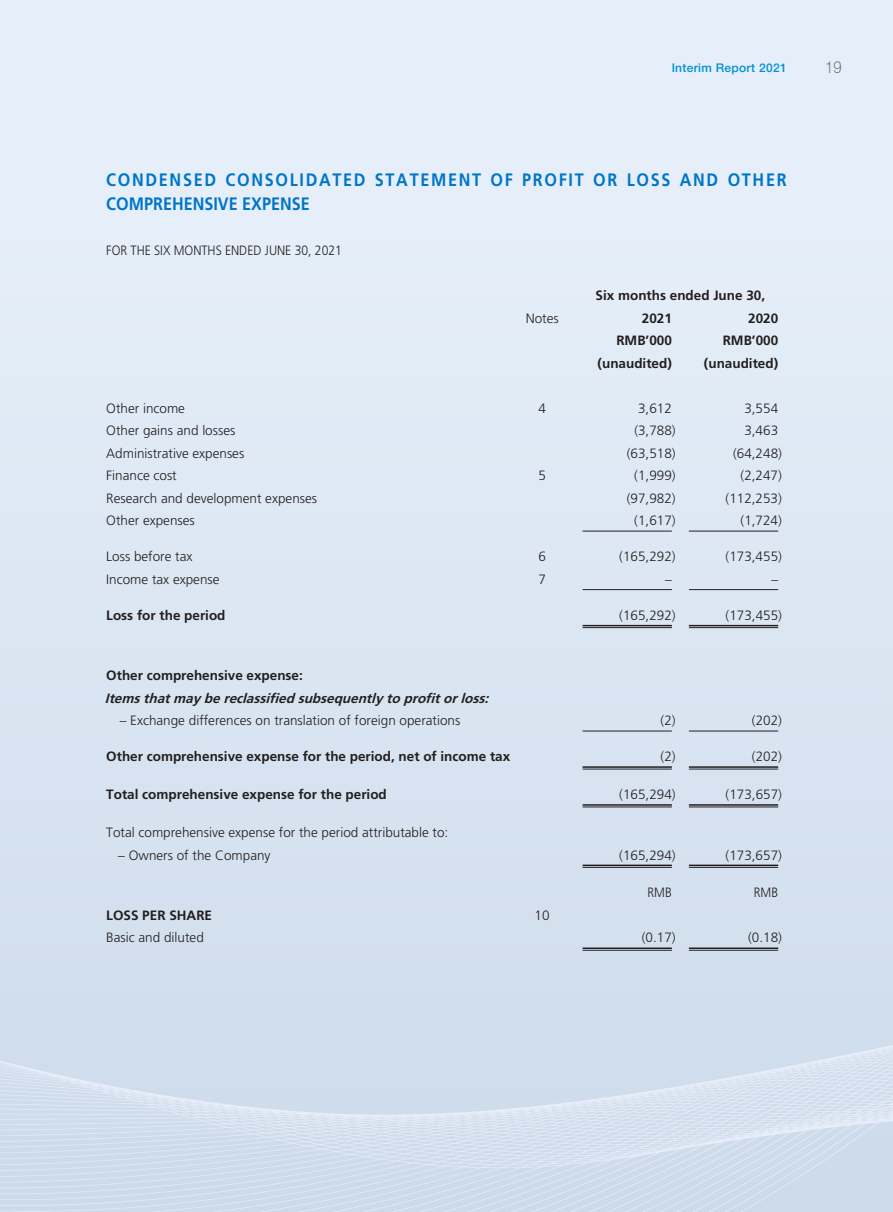
<style>
.page{position:relative;width:893px;height:1212px;background:#dae9f7}
.page>*{position:absolute;margin:0;border:0;box-sizing:border-box;transform-origin:0 0}
.t1{font:700 18px/24px "Frutiger LT Std";letter-spacing:.105em;color:#0076c8;scale:.9 1}
.t2{font:300 16.5px "Helvetica Neue LT Std";color:#76787b;scale:.9 1}
.t3{font:300 13.5px "Frutiger LT Std";color:#231f20}
.t4{font:700 13.5px "Frutiger LT Std";color:#231f20}
.t5{font:italic 700 13.5px "Frutiger LT Std";color:#231f20}
.t6{font:300 13.5px "Frutiger LT Std";color:#231f20;scale:.9 1}
.t7{font:500 12px "Helvetica Neue LT Std";letter-spacing:.025em;color:#0090d4}
</style>
<div class="page">
<hr style="left:583px;top:531px;width:89px;height:1px;background:#231f20">
<hr style="left:689px;top:531px;width:89px;height:1px;background:#231f20">
<hr style="left:583px;top:589px;width:89px;height:1px;background:#231f20">
<hr style="left:689px;top:589px;width:89px;height:1px;background:#231f20">
<hr style="left:583px;top:625px;width:89px;height:1px;background:#231f20">
<hr style="left:583px;top:627px;width:89px;height:1px;background:#231f20">
<hr style="left:689px;top:625px;width:89px;height:1px;background:#231f20">
<hr style="left:689px;top:627px;width:89px;height:1px;background:#231f20">
<hr style="left:583px;top:731px;width:89px;height:1px;background:#231f20">
<hr style="left:689px;top:731px;width:89px;height:1px;background:#231f20">
<hr style="left:583px;top:766px;width:89px;height:2px;background:#231f20">
<hr style="left:583px;top:769px;width:89px;height:1px;background:#231f20">
<hr style="left:689px;top:766px;width:89px;height:2px;background:#231f20">
<hr style="left:689px;top:769px;width:89px;height:1px;background:#231f20">
<hr style="left:583px;top:804px;width:89px;height:2px;background:#231f20">
<hr style="left:583px;top:807px;width:89px;height:1px;background:#231f20">
<hr style="left:689px;top:804px;width:89px;height:2px;background:#231f20">
<hr style="left:689px;top:807px;width:89px;height:1px;background:#231f20">
<hr style="left:583px;top:864px;width:89px;height:2px;background:#231f20">
<hr style="left:583px;top:867px;width:89px;height:1px;background:#231f20">
<hr style="left:689px;top:864px;width:89px;height:2px;background:#231f20">
<hr style="left:689px;top:867px;width:89px;height:1px;background:#231f20">
<hr style="left:583px;top:947px;width:89px;height:2px;background:#231f20">
<hr style="left:583px;top:950px;width:89px;height:1px;background:#231f20">
<hr style="left:689px;top:947px;width:89px;height:2px;background:#231f20">
<hr style="left:689px;top:950px;width:89px;height:1px;background:#231f20">
<p class="t7" style="left:672px;top:61px;width:116px">Interim Report 2021</p>
<p class="t2" style="left:825px;top:57px;width:20px">19</p>
<h1 class="t1" style="left:106px;top:168px;width:757px">CONDENSED CONSOLIDATED STATEMENT OF PROFIT OR LOSS AND OTHER<br>COMPREHENSIVE EXPENSE</h1>
<p class="t6" style="left:106px;top:243px;width:263px">FOR THE SIX MONTHS ENDED JUNE 30, 2021</p>
<p class="t4" style="left:596px;top:288px;width:171px">Six months ended June 30,</p>
<p class="t3" style="left:526px;top:310px;width:35px">Notes</p>
<p class="t4" style="left:642px;top:310px;width:32px">2021</p>
<p class="t4" style="left:748px;top:310px;width:32px">2020</p>
<p class="t4" style="left:616px;top:333px;width:57px">RMB’000</p>
<p class="t4" style="left:723px;top:333px;width:57px">RMB’000</p>
<p class="t4" style="left:598px;top:355px;width:76px">(unaudited)</p>
<p class="t4" style="left:704px;top:355px;width:76px">(unaudited)</p>
<p class="t3" style="left:106px;top:400px;width:80px">Other income</p>
<p class="t3" style="left:538px;top:400px;width:9px">4</p>
<p class="t3" style="left:638px;top:400px;width:35px">3,612</p>
<p class="t3" style="left:744px;top:400px;width:35px">3,554</p>
<p class="t3" style="left:106px;top:423px;width:131px">Other gains and losses</p>
<p class="t3" style="left:634px;top:423px;width:43px">(3,788)</p>
<p class="t3" style="left:744px;top:423px;width:35px">3,463</p>
<p class="t3" style="left:106px;top:445px;width:139px">Administrative expenses</p>
<p class="t3" style="left:627px;top:445px;width:50px">(63,518)</p>
<p class="t3" style="left:733px;top:445px;width:50px">(64,248)</p>
<p class="t3" style="left:106px;top:468px;width:72px">Finance cost</p>
<p class="t3" style="left:538px;top:468px;width:9px">5</p>
<p class="t3" style="left:634px;top:468px;width:43px">(1,999)</p>
<p class="t3" style="left:741px;top:468px;width:43px">(2,247)</p>
<p class="t3" style="left:106px;top:490px;width:212px">Research and development expenses</p>
<p class="t3" style="left:627px;top:490px;width:50px">(97,982)</p>
<p class="t3" style="left:726px;top:490px;width:58px">(112,253)</p>
<p class="t3" style="left:106px;top:513px;width:90px">Other expenses</p>
<p class="t3" style="left:634px;top:513px;width:43px">(1,617)</p>
<p class="t3" style="left:741px;top:513px;width:43px">(1,724)</p>
<p class="t3" style="left:106px;top:549px;width:88px">Loss before tax</p>
<p class="t3" style="left:538px;top:549px;width:9px">6</p>
<p class="t3" style="left:619px;top:549px;width:58px">(165,292)</p>
<p class="t3" style="left:726px;top:549px;width:58px">(173,455)</p>
<p class="t3" style="left:106px;top:571px;width:115px">Income tax expense</p>
<p class="t3" style="left:538px;top:571px;width:9px">7</p>
<p class="t3" style="left:665px;top:571px;width:8px">–</p>
<p class="t3" style="left:771px;top:571px;width:8px">–</p>
<p class="t4" style="left:106px;top:607px;width:121px">Loss for the period</p>
<p class="t3" style="left:619px;top:607px;width:58px">(165,292)</p>
<p class="t3" style="left:726px;top:607px;width:58px">(173,455)</p>
<p class="t4" style="left:106px;top:667px;width:198px">Other comprehensive expense:</p>
<p class="t5" style="left:105px;top:690px;width:389px">Itemsthatmaybereclassified subsequentlyto profitorloss:</p>
<p class="t3" style="left:120px;top:713px;width:342px">– Exchange differences on translation of foreign operations</p>
<p class="t3" style="left:661px;top:713px;width:17px">(2)</p>
<p class="t3" style="left:752px;top:713px;width:32px">(202)</p>
<p class="t4" style="left:106px;top:748px;width:405px">Other comprehensive expense for the period, net of income tax</p>
<p class="t3" style="left:661px;top:749px;width:17px">(2)</p>
<p class="t3" style="left:752px;top:749px;width:32px">(202)</p>
<p class="t4" style="left:106px;top:786px;width:282px">Total comprehensive expense for the period</p>
<p class="t3" style="left:619px;top:787px;width:58px">(165,294)</p>
<p class="t3" style="left:726px;top:787px;width:58px">(173,657)</p>
<p class="t3" style="left:106px;top:825px;width:344px">Total comprehensive expense for the period attributable to:</p>
<p class="t3" style="left:118px;top:847px;width:154px">– Owners of the Company</p>
<p class="t3" style="left:619px;top:847px;width:58px">(165,294)</p>
<p class="t3" style="left:726px;top:847px;width:58px">(173,657)</p>
<p class="t6" style="left:647px;top:885px;width:29px">RMB</p>
<p class="t6" style="left:754px;top:885px;width:29px">RMB</p>
<p class="t4" style="left:106px;top:907px;width:107px">LOSS PER SHARE</p>
<p class="t3" style="left:535px;top:907px;width:17px">10</p>
<p class="t3" style="left:106px;top:930px;width:99px">Basic and diluted</p>
<p class="t3" style="left:642px;top:930px;width:35px">(0.17)</p>
<p class="t3" style="left:748px;top:930px;width:35px">(0.18)</p>
</div>
